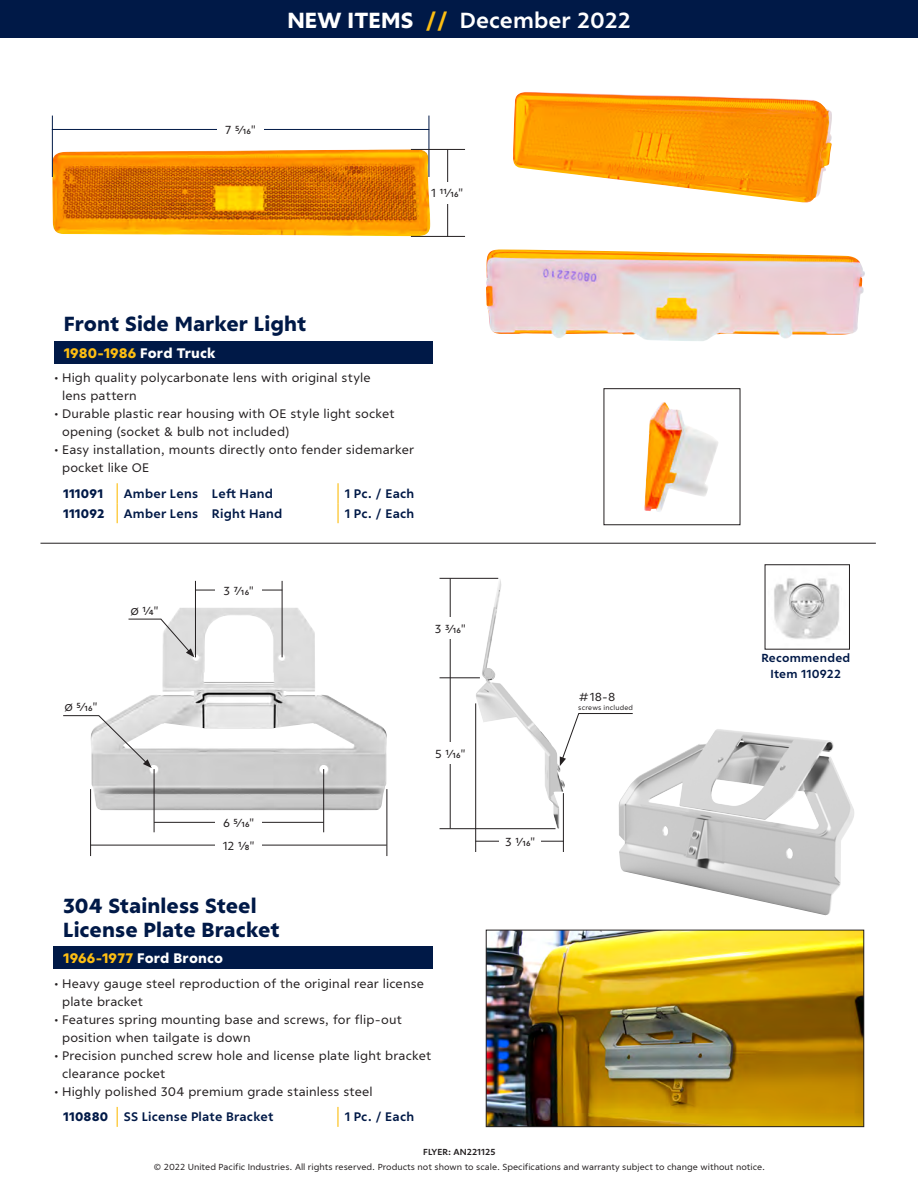
<style>
.page{position:relative;width:918px;height:1188px;background:#fff}
.page>*{position:absolute;margin:0;border:0;box-sizing:border-box;transform-origin:0 0}
.t1{font:700 22.5px "Ricardo ALT";color:#fff}
.Item_Name__Large{font:800 21px/24px "Ricardo";color:#001947}
.t2{font:800 14.25px "Ricardo";letter-spacing:.01em;color:#fff}
.t3{font:800 14.25px "Ricardo";letter-spacing:.005em;color:#fdbe12}
.t4{font:12.75px/18px "Ricardo";letter-spacing:.01em;color:#231f20}
.t5{font:700 12.75px "Ricardo";letter-spacing:.015em;color:#001947}
.Item_Number{font:800 12.75px "Ricardo";letter-spacing:.01em;color:#001947}
.Measurements{font:12px "Ricardo";letter-spacing:.035em;color:#231f20}
.Item_Name{font:700 12px "Ricardo";letter-spacing:.02em;color:#001947}
.t6{font:9px "Ricardo";color:#231f20}
.t7{font:700 9px "Ricardo";color:#231f20}
.Measurements-2{font:7.05px "Ricardo";letter-spacing:.025em;color:#231f20}
.s1{font-weight:800}
.s2{font-weight:800;color:#fdbe12}
.s3{color:#fff}
.s4{color:#fdbe12}
</style>
<div class="page">
<div style="left:0;top:0;width:918px;height:37px;background:#001947"></div>
<hr style="left:40px;top:543px;width:836px;height:1px;background:#231f20">
<div style="left:54px;top:341px;width:378px;height:23px;background:#001947"></div>
<hr style="left:337px;top:483px;width:2px;height:20px;background:#fdbe12">
<svg style="left:117px;top:483px;width:1px;height:40px"></svg>
<hr style="left:337px;top:503px;width:2px;height:20px;background:#fdbe12">
<div style="left:53px;top:946px;width:380px;height:23px;background:#001947"></div>
<svg style="left:117px;top:1107px;width:1px;height:20px"></svg>
<hr style="left:337px;top:1107px;width:2px;height:20px;background:#fdbe12">
<img style="left:618px;top:729px;width:236px;height:186px">
<img style="left:774px;top:578px;width:66px;height:61px">
<img style="left:488px;top:932px;width:374px;height:193px">
<div style="left:486px;top:930px;width:378px;height:197px;border:1px solid #231f20"></div>
<img style="left:52px;top:149px;width:380px;height:87px">
<img style="left:486px;top:249px;width:379px;height:92px">
<img style="left:513px;top:92px;width:319px;height:111px">
<img style="left:644px;top:402px;width:74px;height:110px">
<div style="left:604px;top:388px;width:136px;height:137px;border:1px solid #231f20"></div>
<hr style="left:52px;top:116px;width:1px;height:61px;background:#001947">
<hr style="left:429px;top:116px;width:1px;height:61px;background:#001947">
<hr style="left:52px;top:129px;width:377px;height:1px;background:#001947">
<hr style="left:411px;top:149px;width:54px;height:1px;background:#231f20">
<hr style="left:411px;top:236px;width:54px;height:1px;background:#231f20">
<hr style="left:447px;top:149px;width:1px;height:88px;background:#231f20">
<div style="left:217px;top:121px;width:47px;height:17px;background:#fff"></div>
<div style="left:431px;top:182px;width:33px;height:22px;background:#fff"></div>
<img style="left:91px;top:608px;width:296px;height:202px">
<hr style="left:195px;top:581px;width:1px;height:76px;background:#231f20">
<hr style="left:282px;top:581px;width:1px;height:76px;background:#231f20">
<hr style="left:323px;top:769px;width:1px;height:63px;background:#231f20">
<hr style="left:154px;top:769px;width:1px;height:63px;background:#231f20">
<hr style="left:195px;top:590px;width:87px;height:1px;background:#231f20">
<hr style="left:154px;top:822px;width:170px;height:1px;background:#231f20">
<hr style="left:90px;top:845px;width:297px;height:1px;background:#231f20">
<div style="left:215px;top:582px;width:47px;height:16px;background:#fff"></div>
<div style="left:215px;top:814px;width:47px;height:17px;background:#fff"></div>
<div style="left:64px;top:698px;width:34px;height:17px;background:#fff"></div>
<div style="left:128px;top:602px;width:34px;height:17px;background:#fff"></div>
<div style="left:215px;top:837px;width:47px;height:17px;background:#fff"></div>
<hr style="left:90px;top:789px;width:1px;height:67px;background:#231f20">
<hr style="left:387px;top:789px;width:1px;height:67px;background:#231f20">
<svg style="left:63px;top:715px;width:89px;height:53px"></svg>
<svg style="left:128px;top:619px;width:66px;height:38px"></svg>
<img style="left:476px;top:579px;width:89px;height:249px">
<hr style="left:440px;top:578px;width:58px;height:1px;background:#231f20">
<hr style="left:440px;top:678px;width:40px;height:1px;background:#231f20">
<hr style="left:440px;top:828px;width:116px;height:1px;background:#231f20">
<hr style="left:450px;top:578px;width:1px;height:250px;background:#231f20">
<div style="left:433px;top:617px;width:35px;height:22px;background:#fff"></div>
<div style="left:433px;top:742px;width:35px;height:22px;background:#fff"></div>
<hr style="left:475px;top:703px;width:1px;height:149px;background:#231f20">
<hr style="left:563px;top:793px;width:1px;height:59px;background:#231f20">
<hr style="left:475px;top:841px;width:89px;height:1px;background:#231f20">
<div style="left:499px;top:834px;width:42px;height:15px;background:#fff"></div>
<svg style="left:560px;top:713px;width:73px;height:53px"></svg>
<h1 class="t1" style="left:288px;top:7px;width:345px"><span class="s1">NEW ITEMS</span> <span class="s2">//</span> December 2022</h1>
<p class="Measurements" style="left:225px;top:122px;width:32px">7 5/16"</p>
<p class="Measurements" style="left:431px;top:186px;width:34px">1 11/16"</p>
<p class="Item_Name__Large" style="left:64px;top:313px;width:244px">Front Side Marker Light</p>
<p class="t3" style="left:64px;top:344px;width:153px">1980-1986 <span class="s3">Ford Truck</span></p>
<p class="t4" style="left:62px;top:369px;width:310px;text-indent:-9px">• High quality polycarbonate lens with original style lens pattern</p>
<p class="t4" style="left:62px;top:405px;width:334px;text-indent:-9px">• Durable plastic rear housing with OE style light socket opening (socket &amp; bulb not included)</p>
<p class="t4" style="left:62px;top:441px;width:354px;text-indent:-9px">• Easy installation, mounts directly onto fender sidemarker pocket like OE</p>
<p class="Item_Number" style="left:63px;top:485px;width:41px">111091</p>
<p class="t5" style="left:124px;top:486px;width:76px">Amber Lens</p>
<p class="t5" style="left:212px;top:486px;width:63px">Left Hand</p>
<p class="t5" style="left:345px;top:486px;width:71px">1 Pc. / Each</p>
<p class="Item_Number" style="left:63px;top:505px;width:43px">111092</p>
<p class="t5" style="left:124px;top:506px;width:76px">Amber Lens</p>
<p class="t5" style="left:212px;top:506px;width:72px">Right Hand</p>
<p class="t5" style="left:345px;top:506px;width:71px">1 Pc. / Each</p>
<p class="Measurements" style="left:130px;top:604px;width:30px">Ø 1/4"</p>
<p class="Measurements" style="left:223px;top:583px;width:32px">3 7/16"</p>
<p class="Measurements" style="left:435px;top:621px;width:33px">3 3/16"</p>
<p class="Measurements" style="left:65px;top:700px;width:35px">Ø 5/16"</p>
<p class="Measurements" style="left:435px;top:746px;width:32px">5 1/16"</p>
<p class="Measurements" style="left:223px;top:816px;width:33px">6 5/16"</p>
<p class="Measurements" style="left:223px;top:839px;width:34px">12 1/8"</p>
<p class="Measurements" style="left:505px;top:834px;width:32px">3 1/16"</p>
<p class="Item_Name__Large" style="left:63px;top:894px;width:218px">304 Stainless Steel<br>License Plate Bracket</p>
<p class="t2" style="left:63px;top:949px;width:161px"><span class="s4">1966-1977</span> Ford Bronco</p>
<p class="t4" style="left:62px;top:975px;width:363px;text-indent:-9px">• Heavy gauge steel reproduction of the original rear license plate bracket</p>
<p class="t4" style="left:62px;top:1011px;width:341px;text-indent:-9px">• Features spring mounting base and screws, for flip-out position when tailgate is down</p>
<p class="t4" style="left:62px;top:1047px;width:371px;text-indent:-9px">• Precision punched screw hole and license plate light bracket clearance pocket</p>
<p class="t4" style="left:53px;top:1083px;width:321px">• Highly polished 304 premium grade stainless steel</p>
<p class="Item_Number" style="left:63px;top:1109px;width:46px">110880</p>
<p class="t5" style="left:124px;top:1109px;width:151px">SS License Plate Bracket</p>
<p class="t5" style="left:345px;top:1109px;width:71px">1 Pc. / Each</p>
<p class="t7" style="left:423px;top:1147px;width:74px">FLYER: AN221125</p>
<p class="Measurements" style="left:578px;top:690px;width:39px">#18-8</p>
<p class="Measurements-2" style="left:578px;top:703px;width:56px">screws included</p>
<p class="Item_Name" style="left:761px;top:651px;width:90px">Recommended</p>
<p class="Item_Name" style="left:770px;top:667px;width:72px">Item 110922</p>
<p class="t6" style="left:153px;top:1162px;width:613px">© 2022 United Pacific Industries. All rights reserved. Products not shown to scale. Specifications and warranty subject to change without notice.</p>
</div>
